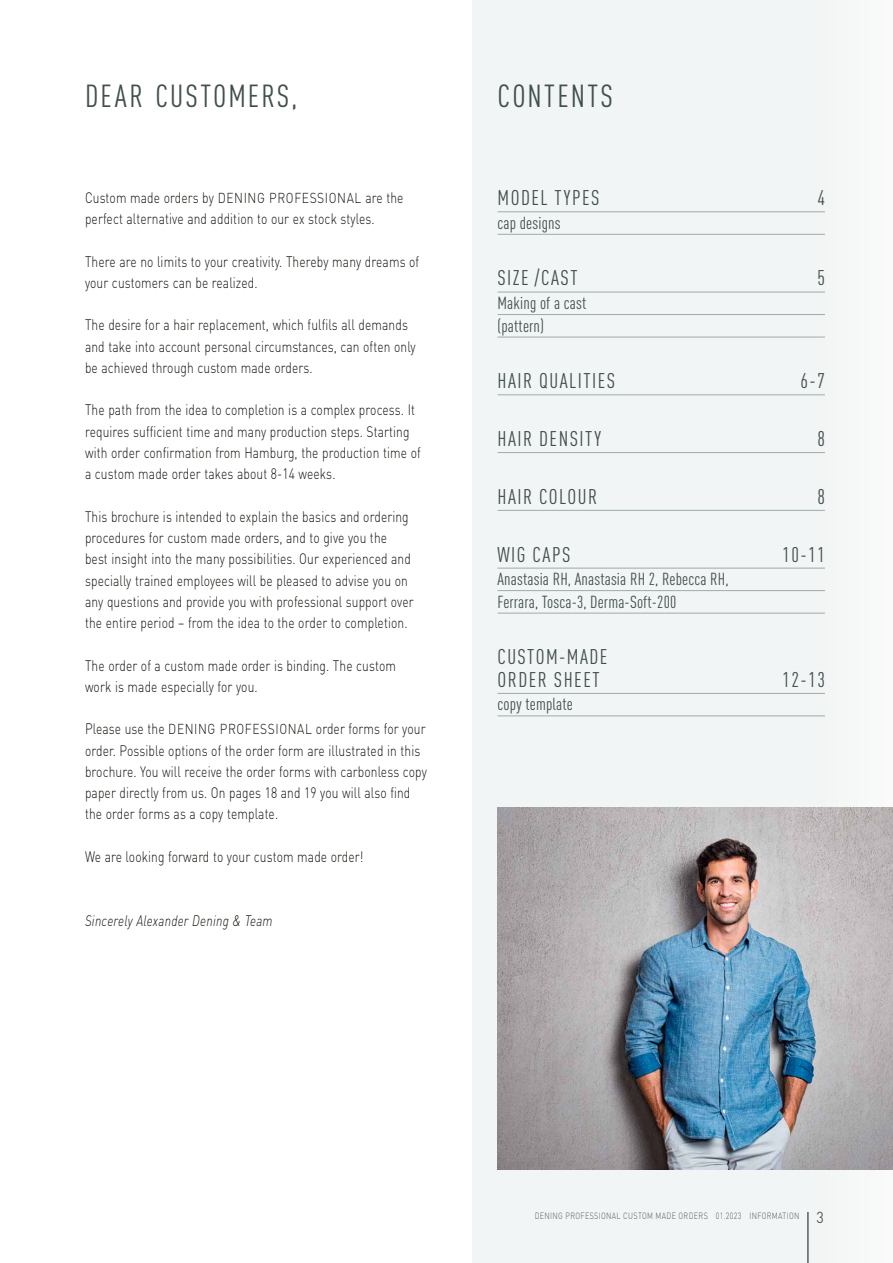
<style>
.page{position:relative;width:893px;height:1263px;background:#fff}
.page>*{position:absolute;margin:0;border:0;box-sizing:border-box;transform-origin:0 0}
.t1{font:31.5px "DIN Cond DIN Cond";letter-spacing:.07em;color:#414f4d}
.t2{font:21px/22.5px "DIN Cond DIN Cond";letter-spacing:.07em;color:#414f4d}
.t3{font:17.25px/22.5px "DIN Cond DIN Cond";letter-spacing:.01em;color:#414f4d}
.t4{font:300 15px/21.3px "DIN Pro";letter-spacing:.01em;color:#12120d;scale:.8 1}
.t5{font:italic 300 15px "DIN";letter-spacing:.02em;color:#12120d;scale:.8 1}
.t6{font:300 9px "DIN Pro";letter-spacing:.05em;color:#555756;scale:.8 1}
.s1{font-size:14.25px}
.s2{font-weight:400;font-size:15.75px}
</style>
<div class="page">
<div style="left:472px;top:0;width:421px;height:1263px;background:#f2f5f5"></div>
<img style="left:497px;top:808px;width:396px;height:361px">
<hr style="left:808px;top:1212px;width:1px;height:51px;background:#12120d">
<hr style="left:497px;top:211px;width:328px;height:1px;background:#9dabab">
<hr style="left:497px;top:234px;width:328px;height:1px;background:#9dabab">
<hr style="left:497px;top:292px;width:328px;height:1px;background:#9dabab">
<hr style="left:497px;top:314px;width:328px;height:1px;background:#9dabab">
<hr style="left:497px;top:337px;width:328px;height:1px;background:#9dabab">
<hr style="left:497px;top:394px;width:328px;height:1px;background:#9dabab">
<hr style="left:497px;top:452px;width:328px;height:1px;background:#9dabab">
<hr style="left:497px;top:510px;width:328px;height:1px;background:#9dabab">
<hr style="left:497px;top:568px;width:328px;height:1px;background:#9dabab">
<hr style="left:497px;top:590px;width:328px;height:1px;background:#9dabab">
<hr style="left:497px;top:613px;width:328px;height:1px;background:#9dabab">
<hr style="left:497px;top:693px;width:328px;height:1px;background:#9dabab">
<hr style="left:497px;top:715px;width:328px;height:1px;background:#9dabab">
<h1 class="t1" style="left:85px;top:78px;width:214px">DEAR CUSTOMERS,</h1>
<p class="t4" style="left:85px;top:186px;width:399px">Custom made orders by <span class="s1">DENING PROFESSIONAL</span> are the perfect alternative and addition to our ex stock styles.</p>
<p class="t4" style="left:85px;top:250px;width:419px">There are no limits to your creativity. Thereby many dreams of your customers can be realized.</p>
<p class="t4" style="left:85px;top:314px;width:415px">The desire for a hair replacement, which fulfils all demands and take into account personal circumstances, can often only be achieved through custom made orders.</p>
<p class="t4" style="left:85px;top:399px;width:421px">The path from the idea to completion is a complex process. It requires sufficient time and many production steps. Starting with order confirmation from Hamburg, the production time of a custom made order takes about 8-14 weeks.</p>
<p class="t4" style="left:85px;top:505px;width:412px">This brochure is intended to explain the basics and ordering procedures for custom made orders, and to give you the best insight into the many possibilities. Our experienced and specially trained employees will be pleased to advise you on any questions and provide you with professional support over the entire period – from the idea to the order to completion.</p>
<p class="t4" style="left:85px;top:654px;width:390px">The order of a custom made order is binding. The custom work is made especially for you.</p>
<p class="t4" style="left:85px;top:718px;width:429px">Please use the <span class="s1">DENING PROFESSIONAL</span> order forms for your order. Possible options of the order form are illustrated in this brochure. You will receive the order forms with carbonless copy paper directly from us. On pages 18 and 19 you will also find the order forms as a copy template.</p>
<p class="t4" style="left:85px;top:845px;width:350px">We are looking forward to your custom made order!</p>
<p class="t5" style="left:85px;top:911px;width:236px">Sincerely Alexander Dening &amp; Team</p>
<h1 class="t1" style="left:497px;top:78px;width:117px">CONTENTS</h1>
<h2 class="t2" style="left:497px;top:186px;width:103px">MODEL TYPES</h2>
<h2 class="t2" style="left:817px;top:186px;width:9px">4</h2>
<p class="t3" style="left:497px;top:211px;width:65px">cap designs</p>
<h2 class="t2" style="left:497px;top:267px;width:81px">SIZE /CAST</h2>
<h2 class="t2" style="left:817px;top:267px;width:9px">5</h2>
<p class="t3" style="left:497px;top:292px;width:90px">Making of a cast (pattern)</p>
<h2 class="t2" style="left:497px;top:369px;width:119px">HAIR QUALITIES</h2>
<h2 class="t2" style="left:800px;top:369px;width:26px">6-7</h2>
<h2 class="t2" style="left:497px;top:427px;width:105px">HAIR DENSITY</h2>
<h2 class="t2" style="left:817px;top:427px;width:9px">8</h2>
<h2 class="t2" style="left:497px;top:485px;width:101px">HAIR COLOUR</h2>
<h2 class="t2" style="left:817px;top:485px;width:9px">8</h2>
<h2 class="t2" style="left:497px;top:543px;width:74px">WIG CAPS</h2>
<h2 class="t2" style="left:782px;top:543px;width:44px">10-11</h2>
<p class="t3" style="left:497px;top:568px;width:233px">Anastasia RH, Anastasia RH 2, Rebecca RH,<br>Ferrara, Tosca-3, Derma-Soft-200</p>
<h2 class="t2" style="left:497px;top:645px;width:112px">CUSTOM-MADE<br>ORDER SHEET</h2>
<h2 class="t2" style="left:782px;top:668px;width:44px">12-13</h2>
<p class="t3" style="left:497px;top:693px;width:77px">copy template</p>
<p class="t6" style="left:535px;top:1209px;width:363px">DENING PROFESSIONAL CUSTOM MADE ORDERS 01.2023 INFORMATION <span class="s2">3</span></p>
</div>
